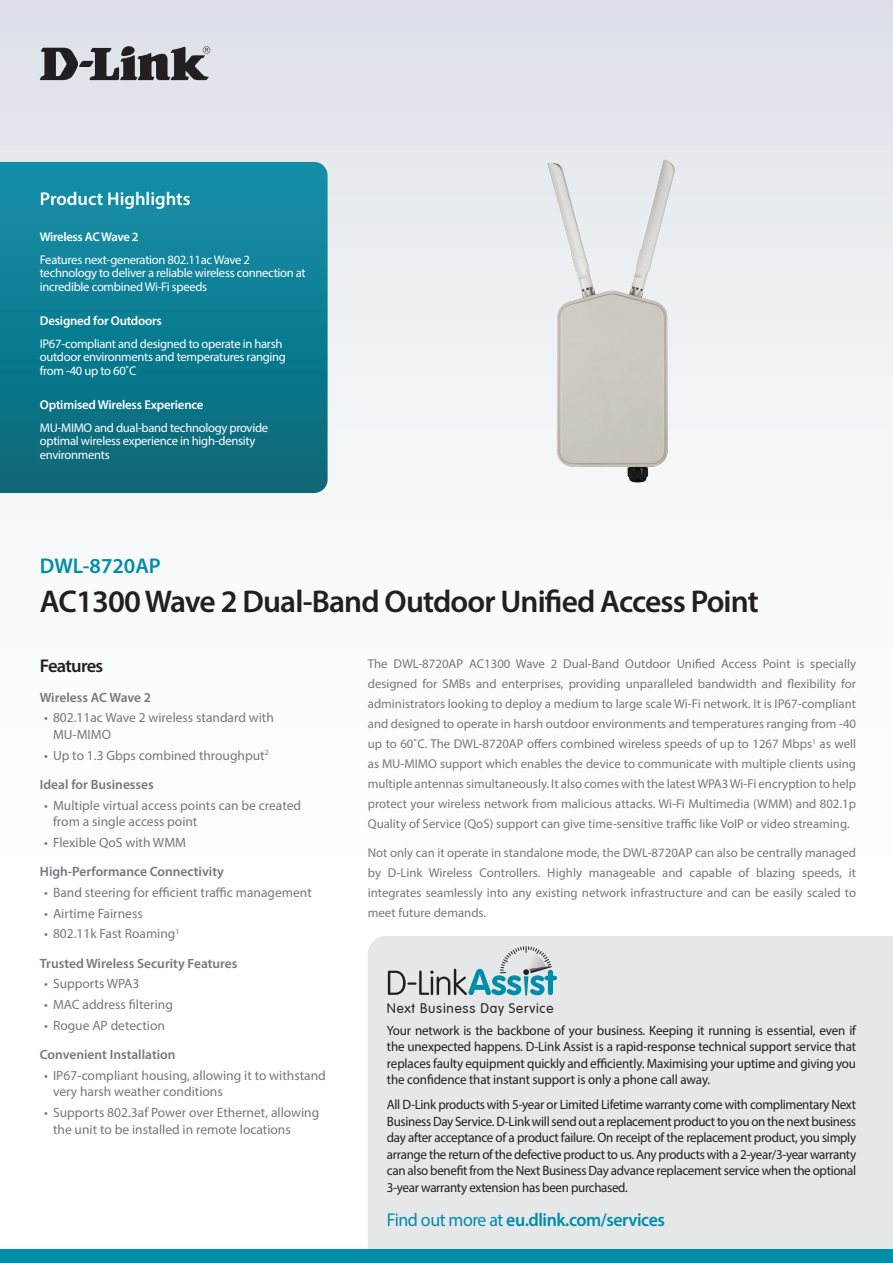
<style>
.page{position:relative;width:893px;height:1263px;background:#fff}
.page>*{position:absolute;margin:0;border:0;box-sizing:border-box;transform-origin:0 0}
.t1{font:600 31.5px "Myriad Pro";letter-spacing:-.025em;color:#231f20}
.t2{font:600 21.3px "Myriad Pro";color:#008da8}
.t3{font:600 18.6px "Myriad Pro";letter-spacing:-.025em;color:#008da8}
.t4{font:600 18.6px "Myriad Pro";color:#fff}
.t5{font:600 18.6px "Myriad Pro";letter-spacing:-.04em;color:#231f20}
.t6{font:300 13.65px "VAG Rounded";letter-spacing:.055em;color:#231f20}
.t7{font:13.5px/16.5px "Myriad Pro";letter-spacing:-.02em;color:#231f20;text-align:justify}
.t8{font:13.5px/16.5px "Myriad Pro";color:#74787d}
.t9{font:600 13.5px/29.2px "Myriad Pro";color:#74787d}
.t10{font:12.9px/20px "Myriad Pro";color:#74787d;text-align:justify}
.t11{font:600 12.9px "Myriad Pro";letter-spacing:-.015em;color:#fff}
.t12{font:12.6px/13.5px "Myriad Pro";letter-spacing:-.025em;color:#fff}
.t13{font:600 12.6px "Myriad Pro";letter-spacing:-.035em;color:#fff}
.s1{font-weight:600}
.s2{font-weight:400}
</style>
<div class="page">
<div style="left:0;top:0;width:893px;height:1084px;background:linear-gradient(to bottom,#e3e6ec,#fff)"></div>
<svg style="left:0;top:162px;width:328px;height:331px;background:#0f7c90"></svg>
<svg style="left:40px;top:46px;width:170px;height:34px;background:#79797c"></svg>
<img style="left:535px;top:148px;width:151px;height:345px">
<div style="left:368px;top:936px;width:525px;height:313px;background:#e6e7e9"></div>
<svg style="left:388px;top:946px;width:169px;height:50px;background:#b8cacf"></svg>
<div style="left:0;top:1249px;width:893px;height:14px;background:#008da8"></div>
<h3 class="t4" style="left:40px;top:187px;width:152px">Product Highlights</h3>
<p class="t13" style="left:40px;top:229px;width:100px">Wireless AC Wave 2</p>
<p class="t12" style="left:40px;top:253px;width:267px">Features next-generation 802.11ac Wave 2 technology to deliver a reliable wireless connection at incredible combined Wi-Fi speeds</p>
<p class="t11" style="left:40px;top:313px;width:124px">Designed for Outdoors</p>
<p class="t12" style="left:40px;top:337px;width:248px">IP67-compliant and designed to operate in harsh outdoor environments and temperatures ranging from -40 up to 60˚C</p>
<p class="t11" style="left:40px;top:397px;width:165px">Optimised Wireless Experience</p>
<p class="t12" style="left:40px;top:420px;width:230px">MU-MIMO and dual-band technology provide optimal wireless experience in high-density environments</p>
<h2 class="t2" style="left:40px;top:552px;width:123px">DWL-8720AP</h2>
<h1 class="t1" style="left:40px;top:582px;width:720px">AC1300 Wave 2 Dual-Band Outdoor Unified Access Point</h1>
<h3 class="t5" style="left:40px;top:654px;width:65px">Features</h3>
<p class="t9" style="left:40px;top:682px;width:113px">Wireless AC Wave 2</p>
<p class="t8" style="left:53px;top:709px;width:222px;text-indent:-9px">• 802.11ac Wave 2 wireless standard with<br>MU-MIMO</p>
<p class="t8" style="left:40px;top:740px;width:230px;line-height:29.2px;text-indent:4px">• Up to 1.3 Gbps combined throughput<sup>2<br></sup><span class="s1">Ideal for Businesses</span></p>
<p class="t8" style="left:53px;top:797px;width:250px;text-indent:-9px">• Multiple virtual access points can be created from a single access point</p>
<p class="t8" style="left:44px;top:834px;width:143px">• Flexible QoS with WMM</p>
<p class="t9" style="left:40px;top:857px;width:186px">High-Performance Connectivity</p>
<p class="t8" style="left:44px;top:884px;width:269px">• Band steering for efficient traffic management</p>
<p class="t8" style="left:44px;top:905px;width:100px">• Airtime Fairness</p>
<p class="t9" style="left:40px;top:919px;width:199px;text-indent:4px"><span class="s2">• 802.11k Fast Roaming</span><sup>1<br></sup>Trusted Wireless Security Features</p>
<p class="t8" style="left:44px;top:975px;width:97px">• Supports WPA3</p>
<p class="t8" style="left:44px;top:996px;width:130px">• MAC address filtering</p>
<p class="t8" style="left:44px;top:1017px;width:122px">• Rogue AP detection</p>
<p class="t9" style="left:40px;top:1040px;width:137px">Convenient Installation</p>
<p class="t8" style="left:53px;top:1067px;width:274px;text-indent:-9px">• IP67-compliant housing, allowing it to withstand very harsh weather conditions</p>
<p class="t8" style="left:53px;top:1104px;width:268px;text-indent:-9px">• Supports 802.3af Power over Ethernet, allowing the unit to be installed in remote locations</p>
<p class="t10" style="left:368px;top:654px;width:490px">The DWL-8720AP AC1300 Wave 2 Dual-Band Outdoor Unified Access Point is specially designed for SMBs and enterprises, providing unparalleled bandwidth and flexibility for administrators looking to deploy a medium to large scale Wi-Fi network. It is IP67-compliant and designed to operate in harsh outdoor environments and temperatures ranging from -40 up to 60˚C. The DWL-8720AP offers combined wireless speeds of up to 1267 Mbps<sup>1</sup> as well as MU-MIMO support which enables the device to communicate with multiple clients using multiple antennas simultaneously. It also comes with the latest WPA3 Wi-Fi encryption to help protect your wireless network from malicious attacks. Wi-Fi Multimedia (WMM) and 802.1p Quality of Service (QoS) support can give time-sensitive traffic like VoIP or video streaming.</p>
<p class="t10" style="left:368px;top:842px;width:490px">Not only can it operate in standalone mode, the DWL-8720AP can also be centrally managed by D-Link Wireless Controllers. Highly manageable and capable of blazing speeds, it integrates seamlessly into any existing network infrastructure and can be easily scaled to meet future demands.</p>
<p class="t6" style="left:387px;top:1000px;width:168px">Next Business Day Service</p>
<p class="t7" style="left:387px;top:1021px;width:471px">Your network is the backbone of your business. Keeping it running is essential, even if the unexpected happens. D-Link Assist is a rapid-response technical support service that replaces faulty equipment quickly and efficiently. Maximising your uptime and giving you the confidence that instant support is only a phone call away.</p>
<p class="t7" style="left:387px;top:1096px;width:471px">All D-Link products with 5-year or Limited Lifetime warranty come with complimentary Next Business Day Service. D-Link will send out a replacement product to you on the next business day after acceptance of a product failure. On receipt of the replacement product, you simply arrange the return of the defective product to us. Any products with a 2-year/3-year warranty can also benefit from the Next Business Day advance replacement service when the optional 3-year warranty extension has been purchased.</p>
<h3 class="t3" style="left:387px;top:1207px;width:279px"><span class="s2">Find out more at</span> eu.dlink.com/services</h3>
</div>
